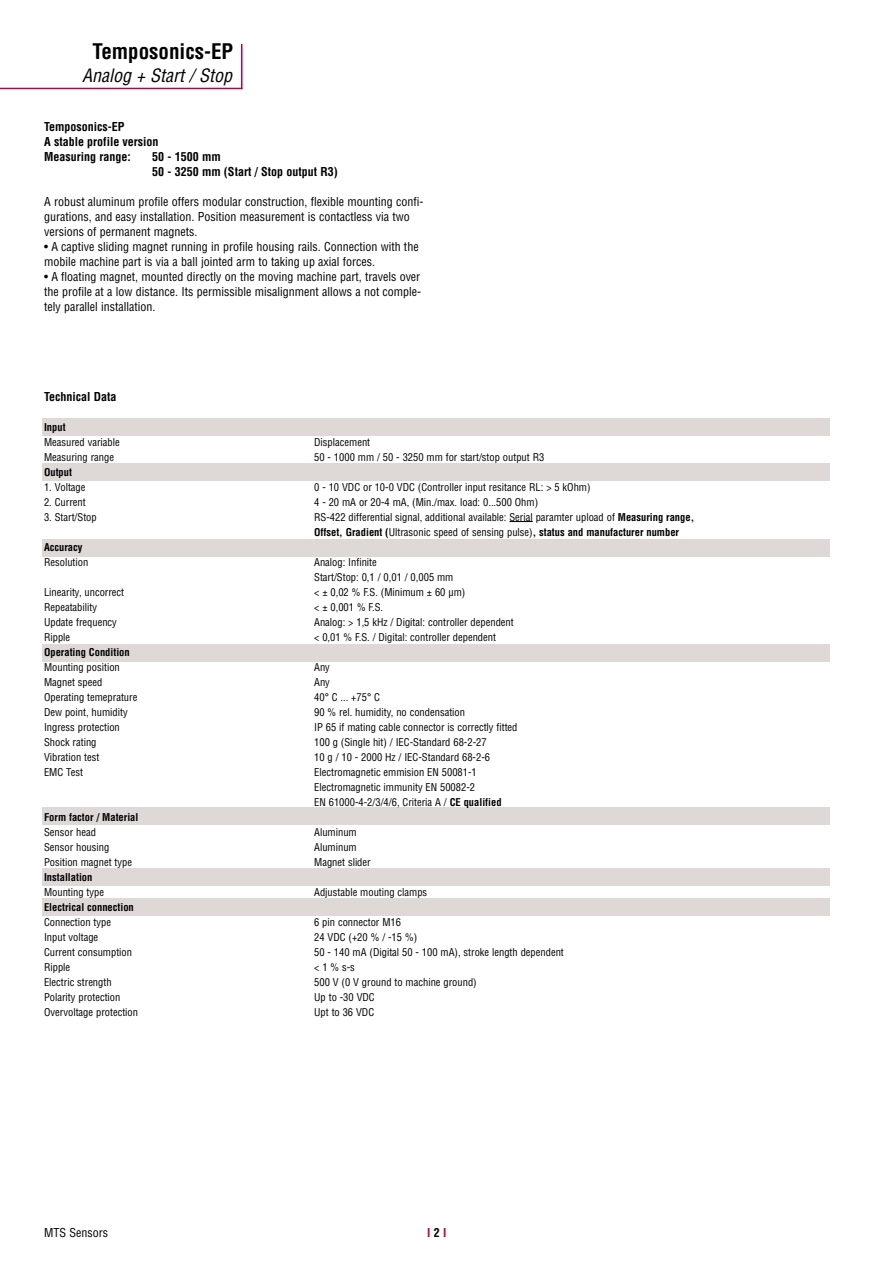
<style>
.page{position:relative;width:893px;height:1263px;background:#fff}
.page>*{position:absolute;margin:0;border:0;box-sizing:border-box;transform-origin:0 0}
.t1{font:700 condensed 21px "Helvetica";color:#000}
.t2{font:italic condensed 18px "Helvetica";color:#000}
.t3{font:condensed 12px/15px "Helvetica";color:#000}
.t4{font:700 condensed 12px/15px "Helvetica";color:#000}
.t5{font:700 condensed 12px "Helvetica";color:#be003e}
.t6{font:condensed 10.5px/15px "Helvetica";color:#000}
.t7{font:700 condensed 10.5px "Helvetica";color:#000}
.s1{font-weight:700}
.s2{color:#000}
</style>
<div class="page">
<hr style="left:0;top:88px;width:243px;height:1px;background:#be003e">
<hr style="left:241px;top:44px;width:1px;height:45px;background:#be003e">
<div style="left:43px;top:419px;width:786px;height:17px;background:#ded8d6"></div>
<div style="left:43px;top:464px;width:786px;height:17px;background:#ded8d6"></div>
<div style="left:43px;top:540px;width:786px;height:17px;background:#ded8d6"></div>
<div style="left:43px;top:644px;width:786px;height:17px;background:#ded8d6"></div>
<div style="left:43px;top:808px;width:786px;height:17px;background:#ded8d6"></div>
<div style="left:43px;top:868px;width:786px;height:17px;background:#ded8d6"></div>
<div style="left:43px;top:899px;width:786px;height:17px;background:#ded8d6"></div>
<svg style="left:509px;top:521px;width:23px;height:1px"></svg>
<h1 class="t1" style="left:92px;top:43px;width:142px">Temposonics-EP</h1>
<h2 class="t2" style="left:82px;top:69px;width:151px">Analog + Start / Stop</h2>
<p class="t4" style="left:44px;top:120px;width:116px">Temposonics-EP<br>A stable profile version<br>Measuring range:</p>
<p class="t4" style="left:152px;top:150px;width:187px">50 - 1500 mm<br>50 - 3250 mm (Start / Stop output R3)</p>
<p class="t3" style="left:44px;top:195px;width:381px">A robust aluminum profile offers modular construction, flexible mounting confi&shy;gurations, and easy installation. Position measurement is contactless via two versions of permanent magnets.</p>
<p class="t3" style="left:44px;top:240px;width:376px">• A captive sliding magnet running in profile housing rails. Connection with the mobile machine part is via a ball jointed arm to taking up axial forces.</p>
<p class="t3" style="left:44px;top:270px;width:379px;text-align:justify">• A floating magnet, mounted directly on the moving machine part, travels over the profile at a low distance. Its permissible misalignment allows a not comple&shy;tely parallel installation.</p>
<p class="t4" style="left:44px;top:390px;width:74px">Technical Data</p>
<p class="t7" style="left:44px;top:423px;width:23px">Input</p>
<p class="t6" style="left:44px;top:435px;width:77px">Measured variable</p>
<p class="t6" style="left:314px;top:435px;width:57px">Displacement</p>
<p class="t6" style="left:44px;top:450px;width:71px">Measuring range</p>
<p class="t6" style="left:314px;top:450px;width:232px">50 - 1000 mm / 50 - 3250 mm for start/stop output R3</p>
<p class="t7" style="left:44px;top:468px;width:29px">Output</p>
<p class="t6" style="left:44px;top:480px;width:43px">1. Voltage</p>
<p class="t6" style="left:314px;top:480px;width:278px">0 - 10 VDC or 10-0 VDC (Controller input resitance RL: &gt; 5 kOhm)</p>
<p class="t6" style="left:44px;top:495px;width:43px">2. Current</p>
<p class="t6" style="left:314px;top:495px;width:225px">4 - 20 mA or 20-4 mA, (Min./max. load: 0...500 Ohm)</p>
<p class="t6" style="left:44px;top:510px;width:54px">3. Start/Stop</p>
<p class="t6" style="left:314px;top:510px;width:381px">RS-422 differential signal, additional available: Serial paramter upload of <span class="s1">Measuring range,<br>Offset, Gradient (</span>Ultrasonic speed of sensing pulse)<span class="s1">, status and manufacturer number</span></p>
<p class="t7" style="left:44px;top:543px;width:40px">Accuracy</p>
<p class="t6" style="left:44px;top:555px;width:46px">Resolution</p>
<p class="t6" style="left:314px;top:555px;width:141px">Analog: Infinite<br>Start/Stop: 0,1 / 0,01 / 0,005 mm</p>
<p class="t6" style="left:44px;top:585px;width:82px">Linearity, uncorrect</p>
<p class="t6" style="left:314px;top:585px;width:153px">&lt; ± 0,02 % F.S. (Minimum ± 60 µm)</p>
<p class="t6" style="left:44px;top:600px;width:55px">Repeatability</p>
<p class="t6" style="left:314px;top:600px;width:70px">&lt; ± 0,001 % F.S.</p>
<p class="t6" style="left:44px;top:615px;width:74px">Update frequency</p>
<p class="t6" style="left:314px;top:615px;width:201px">Analog: &gt; 1,5 kHz / Digital: controller dependent</p>
<p class="t6" style="left:44px;top:630px;width:28px">Ripple</p>
<p class="t6" style="left:314px;top:630px;width:183px">&lt; 0,01 % F.S. / Digital: controller dependent</p>
<p class="t7" style="left:44px;top:648px;width:87px">Operating Condition</p>
<p class="t6" style="left:44px;top:660px;width:77px">Mounting position</p>
<p class="t6" style="left:314px;top:660px;width:17px">Any</p>
<p class="t6" style="left:44px;top:675px;width:60px">Magnet speed</p>
<p class="t6" style="left:314px;top:675px;width:17px">Any</p>
<p class="t6" style="left:44px;top:690px;width:95px">Operating temeprature</p>
<p class="t6" style="left:314px;top:690px;width:67px">40° C ... +75° C</p>
<p class="t6" style="left:44px;top:705px;width:85px">Dew point, humidity</p>
<p class="t6" style="left:314px;top:705px;width:152px">90 % rel. humidity, no condensation</p>
<p class="t6" style="left:44px;top:720px;width:77px">Ingress protection</p>
<p class="t6" style="left:314px;top:720px;width:205px">IP 65 if mating cable connector is correctly fitted</p>
<p class="t6" style="left:44px;top:735px;width:54px">Shock rating</p>
<p class="t6" style="left:314px;top:735px;width:174px">100 g (Single hit) / IEC-Standard 68-2-27</p>
<p class="t6" style="left:44px;top:750px;width:57px">Vibration test</p>
<p class="t6" style="left:314px;top:750px;width:177px">10 g / 10 - 2000 Hz / IEC-Standard 68-2-6</p>
<p class="t6" style="left:44px;top:765px;width:40px">EMC Test</p>
<p class="t6" style="left:314px;top:765px;width:189px">Electromagnetic emmision EN 50081-1<br>Electromagnetic immunity EN 50082-2<br>EN 61000-4-2/3/4/6, Criteria A / <span class="s1">CE qualified</span></p>
<p class="t7" style="left:44px;top:813px;width:96px">Form factor / Material</p>
<p class="t6" style="left:44px;top:825px;width:53px">Sensor head</p>
<p class="t6" style="left:314px;top:825px;width:44px">Aluminum</p>
<p class="t6" style="left:44px;top:840px;width:67px">Sensor housing</p>
<p class="t6" style="left:314px;top:840px;width:44px">Aluminum</p>
<p class="t6" style="left:44px;top:855px;width:89px">Position magnet type</p>
<p class="t6" style="left:314px;top:855px;width:58px">Magnet slider</p>
<p class="t7" style="left:44px;top:873px;width:50px">Installation</p>
<p class="t6" style="left:44px;top:885px;width:62px">Mounting type</p>
<p class="t6" style="left:314px;top:885px;width:115px">Adjustable mouting clamps</p>
<p class="t7" style="left:44px;top:903px;width:91px">Electrical connection</p>
<p class="t6" style="left:44px;top:915px;width:69px">Connection type</p>
<p class="t6" style="left:314px;top:915px;width:88px">6 pin connector M16</p>
<p class="t6" style="left:44px;top:930px;width:56px">Input voltage</p>
<p class="t6" style="left:314px;top:930px;width:105px">24 VDC (+20 % / -15 %)</p>
<p class="t6" style="left:44px;top:945px;width:90px">Current consumption</p>
<p class="t6" style="left:314px;top:945px;width:251px">50 - 140 mA (Digital 50 - 100 mA), stroke length dependent</p>
<p class="t6" style="left:44px;top:960px;width:28px">Ripple</p>
<p class="t6" style="left:314px;top:960px;width:42px">&lt; 1 % s-s</p>
<p class="t6" style="left:44px;top:975px;width:69px">Electric strength</p>
<p class="t6" style="left:314px;top:975px;width:164px">500 V (0 V ground to machine ground)</p>
<p class="t6" style="left:44px;top:990px;width:78px">Polarity protection</p>
<p class="t6" style="left:314px;top:990px;width:62px">Up to -30 VDC</p>
<p class="t6" style="left:44px;top:1005px;width:96px">Overvoltage protection</p>
<p class="t6" style="left:314px;top:1005px;width:61px">Upt to 36 VDC</p>
<p class="t3" style="left:44px;top:1226px;width:65px">MTS Sensors</p>
<p class="t5" style="left:427px;top:1228px;width:21px">I <span class="s2">2</span> I</p>
</div>
